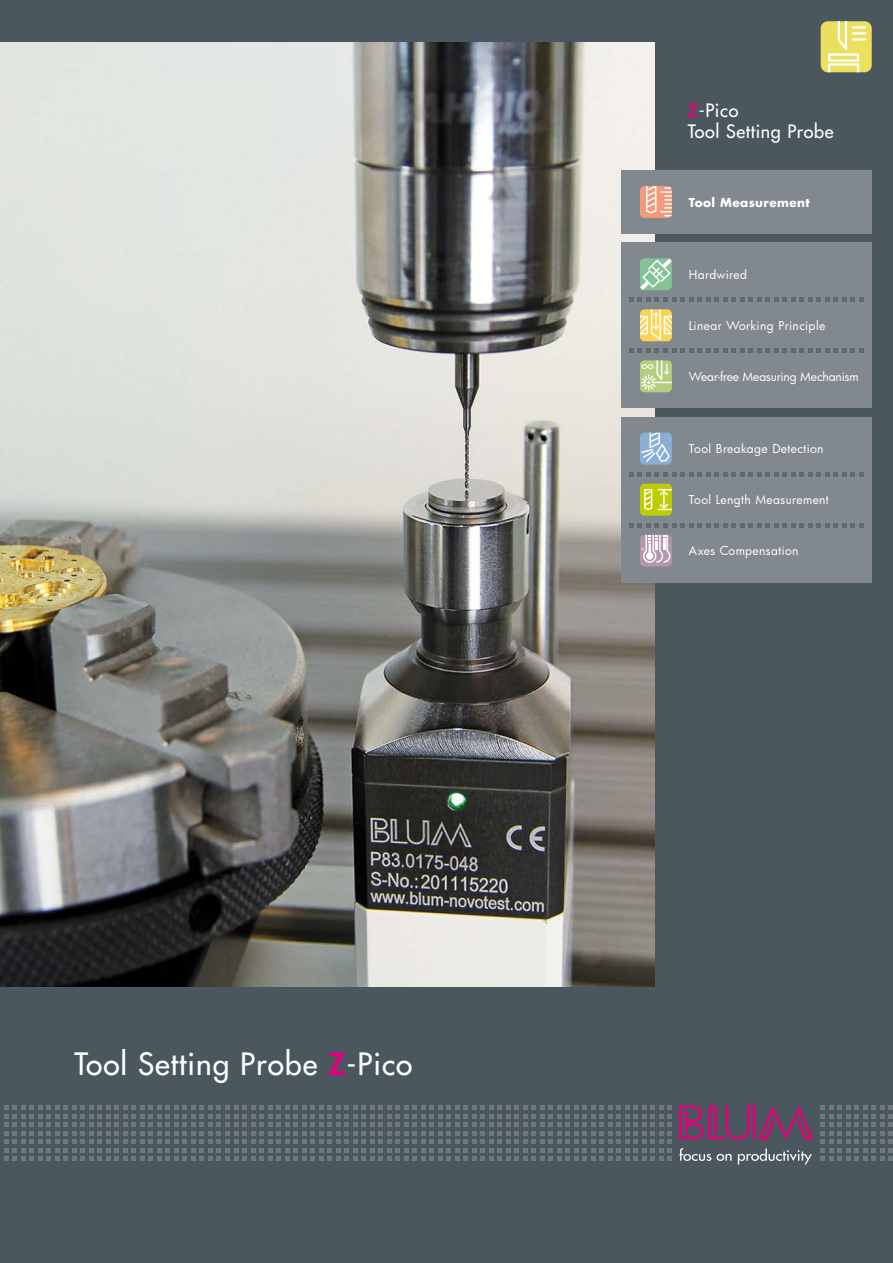
<style>
.page{position:relative;width:893px;height:1263px;background:#4b575f}
.page>*{position:absolute;margin:0;border:0;box-sizing:border-box;transform-origin:0 0}
.t1{font:30px "Futura";letter-spacing:.035em;color:#fff}
.t2{font:18px/21.6px "Futura";letter-spacing:.035em;color:#fff}
.t3{font:12px "Futura";letter-spacing:.03em;color:#fff}
.t4{font:12px "Futura";letter-spacing:-.01em;color:#fff}
.t5{font:700 12px "Futura";letter-spacing:.035em;color:#fff}
.s1{font-weight:800;color:#e2007a}
</style>
<div class="page">
<img style="left:0;top:43px;width:655px;height:943px">
<svg style="left:4px;top:1106px;width:668px;height:55px"></svg>
<svg style="left:821px;top:1106px;width:72px;height:55px"></svg>
<svg style="left:679px;top:1148px;width:32px;height:13px"></svg>
<svg style="left:717px;top:1154px;width:15px;height:7px"></svg>
<svg style="left:738px;top:1148px;width:74px;height:16px"></svg>
<svg style="left:679px;top:1106px;width:134px;height:34px"></svg>
<div style="left:621px;top:170px;width:251px;height:64px;background:#81898f"></div>
<div style="left:621px;top:242px;width:251px;height:166px;background:#81898f"></div>
<div style="left:621px;top:417px;width:251px;height:166px;background:#81898f"></div>
<svg style="left:629px;top:298px;width:234px;height:4px"></svg>
<div style="left:821px;top:21px;width:51px;height:51px;background:#ecdf5e;border-radius:7px"></div>
<svg style="left:828px;top:21px;width:38px;height:51px"></svg>
<div style="left:640px;top:186px;width:32px;height:32px;background:#f29a79;border-radius:4px"></div>
<svg style="left:646px;top:186px;width:26px;height:30px"></svg>
<svg style="left:640px;top:258px;width:32px;height:32px"></svg>
<svg style="left:640px;top:259px;width:32px;height:31px"></svg>
<div style="left:640px;top:309px;width:32px;height:32px;background:#fed253;border-radius:4px"></div>
<svg style="left:640px;top:309px;width:32px;height:31px"></svg>
<svg style="left:629px;top:349px;width:234px;height:4px"></svg>
<div style="left:640px;top:360px;width:32px;height:32px;background:#b5cd7d;border-radius:4px"></div>
<svg style="left:641px;top:360px;width:31px;height:30px"></svg>
<div style="left:640px;top:433px;width:32px;height:32px;background:#8baed7;border-radius:4px"></div>
<svg style="left:641px;top:433px;width:29px;height:29px"></svg>
<svg style="left:629px;top:472px;width:234px;height:4px"></svg>
<div style="left:640px;top:484px;width:32px;height:32px;background:#bdcd00;border-radius:4px"></div>
<svg style="left:644px;top:489px;width:28px;height:21px"></svg>
<svg style="left:629px;top:523px;width:234px;height:4px"></svg>
<div style="left:640px;top:535px;width:32px;height:32px;background:#b297ad;border-radius:4px"></div>
<svg style="left:642px;top:535px;width:28px;height:28px"></svg>
<h1 class="t1" style="left:74px;top:1045px;width:340px">Tool Setting Probe <span class="s1">Z</span>-Pico</h1>
<h2 class="t2" style="left:688px;top:99px;width:147px"><span class="s1">Z</span>-Pico<br>Tool Setting Probe</h2>
<p class="t5" style="left:689px;top:194px;width:122px">Tool Measurement</p>
<p class="t3" style="left:689px;top:266px;width:60px">Hardwired</p>
<p class="t3" style="left:689px;top:317px;width:138px">Linear Working Principle</p>
<p class="t4" style="left:689px;top:368px;width:171px">Wear-free Measuring Mechanism</p>
<p class="t3" style="left:689px;top:441px;width:136px">Tool Breakage Detection</p>
<p class="t3" style="left:689px;top:492px;width:141px">Tool Length Measurement</p>
<p class="t3" style="left:689px;top:543px;width:111px">Axes Compensation</p>
</div>
